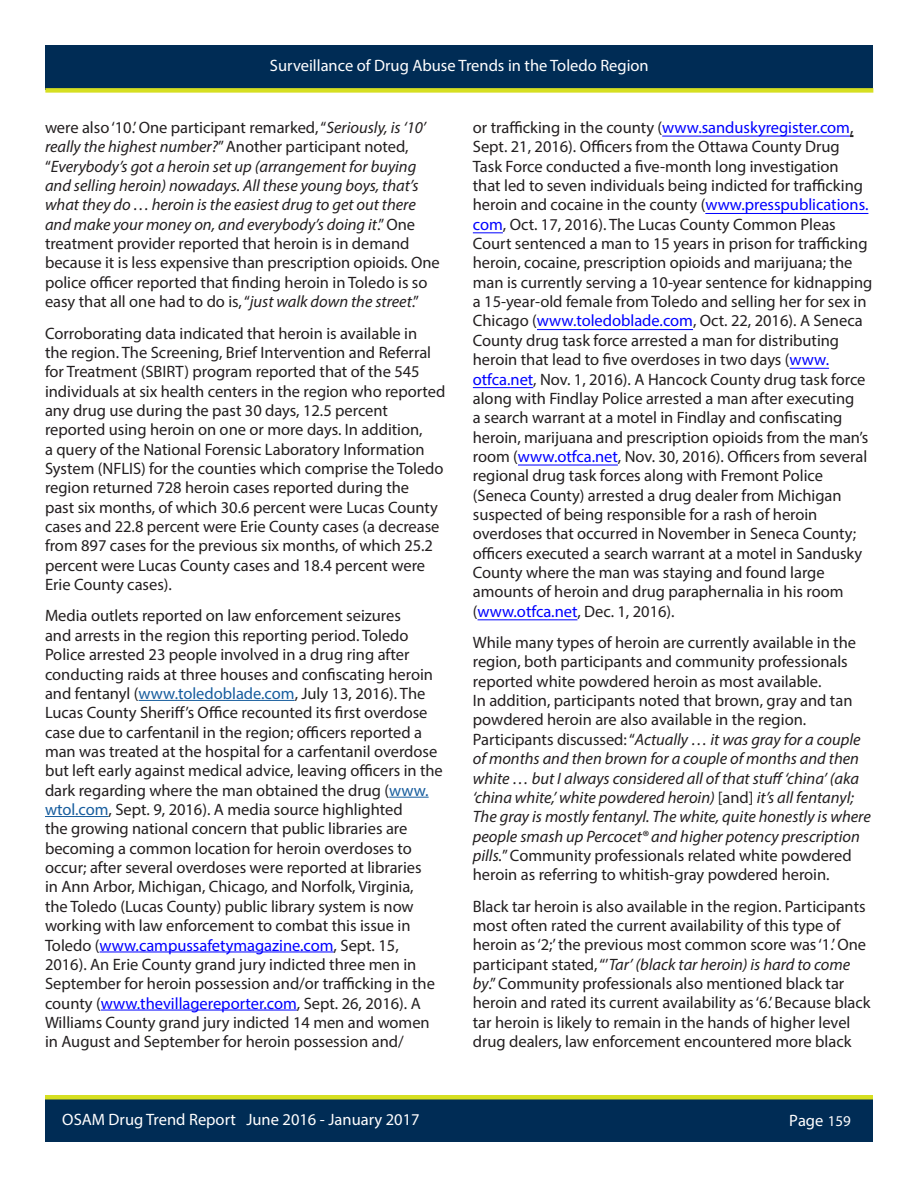
<style>
.page{position:relative;width:918px;height:1188px;background:#fff}
.page>*{position:absolute;margin:0;border:0;box-sizing:border-box;transform-origin:0 0}
.Paragraph_Body_Text{font:16.5px/19.4px "Myriad Pro";color:#231f20}
.Paragraph_Body_Text-2{font:italic 16.5px/19.4px "Myriad Pro";color:#231f20}
.t1{font:16.5px "Myriad Pro";color:#fff}
.s1{font-style:normal}
.s2{color:#175d9e}
.s3{color:#00f}
.s4{font-style:italic}
.s5{font-size:15px}
</style>
<div class="page">
<hr style="left:139px;top:700px;width:156px;height:1px;background:#175d9e">
<hr style="left:389px;top:797px;width:40px;height:1px;background:#175d9e">
<hr style="left:45px;top:816px;width:64px;height:1px;background:#175d9e">
<hr style="left:100px;top:952px;width:234px;height:1px;background:#00f">
<hr style="left:101px;top:1010px;width:196px;height:1px;background:#00f">
<div style="left:45px;top:45px;width:828px;height:45px;background:#002c55"></div>
<div style="left:45px;top:88px;width:828px;height:5px;background:#d6df21"></div>
<div style="left:45px;top:1097px;width:828px;height:45px;background:#002c55"></div>
<div style="left:45px;top:1095px;width:828px;height:5px;background:#d6df21"></div>
<hr style="left:662px;top:136px;width:188px;height:1px;background:#00f">
<hr style="left:705px;top:213px;width:163px;height:1px;background:#00f">
<hr style="left:473px;top:232px;width:30px;height:1px;background:#00f">
<hr style="left:537px;top:329px;width:156px;height:1px;background:#00f">
<hr style="left:790px;top:368px;width:39px;height:1px;background:#00f">
<hr style="left:473px;top:387px;width:60px;height:1px;background:#00f">
<hr style="left:518px;top:465px;width:100px;height:1px;background:#00f">
<hr style="left:478px;top:619px;width:99px;height:1px;background:#00f">
<p class="t1" style="left:270px;top:55px;width:380px">Surveillance of Drug Abuse Trends in the Toledo Region</p>
<p class="Paragraph_Body_Text-2" style="left:45px;top:118px;width:396px"><span class="s1">were also ‘10.’ One participant remarked, “</span>Seriously, is ‘10’ really the highest number?<span class="s1">” Another participant noted, “</span>Everybody’s got a heroin set up (arrangement for buying and selling heroin) nowadays. All these young boys, that’s what they do … heroin is the easiest drug to get out there and make your money on, and everybody’s doing it<span class="s1">.” One treatment provider reported that heroin is in demand because it is less expensive than prescription opioids. One police officer reported that finding heroin in Toledo is so easy that all one had to do is, “</span>just walk down the street<span class="s1">.”</span></p>
<p class="Paragraph_Body_Text" style="left:45px;top:323px;width:402px">Corroborating data indicated that heroin is available in<br>the region. The Screening, Brief Intervention and Referral for Treatment (SBIRT) program reported that of the 545 individuals at six health centers in the region who reported any drug use during the past 30 days, 12.5 percent reported using heroin on one or more days. In addition,<br>a query of the National Forensic Laboratory Information System (NFLIS) for the counties which comprise the Toledo region returned 728 heroin cases reported during the<br>past six months, of which 30.6 percent were Lucas County cases and 22.8 percent were Erie County cases (a decrease from 897 cases for the previous six months, of which 25.2 percent were Lucas County cases and 18.4 percent were Erie County cases).</p>
<p class="Paragraph_Body_Text" style="left:45px;top:606px;width:399px">Media outlets reported on law enforcement seizures<br>and arrests in the region this reporting period. Toledo Police arrested 23 people involved in a drug ring after conducting raids at three houses and confiscating heroin and fentanyl (<span class="s2">www.toledoblade.com</span>, July 13, 2016). The Lucas County Sheriff’s Office recounted its first overdose case due to carfentanil in the region; officers reported a man was treated at the hospital for a carfentanil overdose but left early against medical advice, leaving officers in the dark regarding where the man obtained the drug (<span class="s2">www. wtol.com</span>, Sept. 9, 2016). A media source highlighted<br>the growing national concern that public libraries are becoming a common location for heroin overdoses to occur; after several overdoses were reported at libraries<br>in Ann Arbor, Michigan, Chicago, and Norfolk, Virginia,<br>the Toledo (Lucas County) public library system is now working with law enforcement to combat this issue in Toledo (<span class="s3">www.campussafetymagazine.com</span>, Sept. 15, 2016). An Erie County grand jury indicted three men in September for heroin possession and/or trafficking in the county (<span class="s3">www.thevillagereporter.com</span>, Sept. 26, 2016). A Williams County grand jury indicted 14 men and women in August and September for heroin possession and/</p>
<p class="Paragraph_Body_Text" style="left:473px;top:118px;width:401px">or trafficking in the county (<span class="s3">www.sanduskyregister.com</span>, Sept. 21, 2016). Officers from the Ottawa County Drug Task Force conducted a five-month long investigation<br>that led to seven individuals being indicted for trafficking heroin and cocaine in the county (<span class="s3">www.presspublications. com</span>, Oct. 17, 2016). The Lucas County Common Pleas Court sentenced a man to 15 years in prison for trafficking heroin, cocaine, prescription opioids and marijuana; the man is currently serving a 10-year sentence for kidnapping a 15-year-old female from Toledo and selling her for sex in Chicago (<span class="s3">www.toledoblade.com</span>, Oct. 22, 2016). A Seneca County drug task force arrested a man for distributing heroin that lead to five overdoses in two days (<span class="s3">www. otfca.net</span>, Nov. 1, 2016). A Hancock County drug task force along with Findlay Police arrested a man after executing<br>a search warrant at a motel in Findlay and confiscating heroin, marijuana and prescription opioids from the man’s room (<span class="s3">www.otfca.net</span>, Nov. 30, 2016). Officers from several regional drug task forces along with Fremont Police (Seneca County) arrested a drug dealer from Michigan suspected of being responsible for a rash of heroin overdoses that occurred in November in Seneca County; officers executed a search warrant at a motel in Sandusky County where the man was staying and found large amounts of heroin and drug paraphernalia in his room (<span class="s3">www.otfca.net</span>, Dec. 1, 2016).</p>
<p class="Paragraph_Body_Text" style="left:473px;top:633px;width:400px">While many types of heroin are currently available in the region, both participants and community professionals reported white powdered heroin as most available.<br>In addition, participants noted that brown, gray and tan powdered heroin are also available in the region.<br>Participants discussed: “<span class="s4">Actually … it was gray for a couple of months and then brown for a couple of months and then white … but I always considered all of that stuff ‘china’ (aka ‘china white,’ white powdered heroin)</span> [and] <span class="s4">it’s all fentanyl; The gray is mostly fentanyl. The white, quite honestly is where people smash up Percocet® and higher potency prescription pills.</span>”Community professionals related white powdered heroin as referring to whitish-gray powdered heroin.</p>
<p class="Paragraph_Body_Text" style="left:473px;top:896px;width:399px">Black tar heroin is also available in the region. Participants most often rated the current availability of this type of heroin as‘2;’the previous most common score was ‘1.’ One participant stated, “’<span class="s4">Tar’ (black tar heroin) is hard to come by</span>.” Community professionals also mentioned black tar heroin and rated its current availability as‘6.’ Because black tar heroin is likely to remain in the hands of higher level drug dealers, law enforcement encountered more black</p>
<p class="t1" style="left:239px;top:1108px;width:130px">January-June 2013</p>
<p class="t1" style="left:62px;top:1109px;width:359px">OSAM Drug Trend Report June 2016 - January 2017</p>
<p class="t1" style="left:789px;top:1110px;width:63px">Page <span class="s5">159</span></p>
</div>
